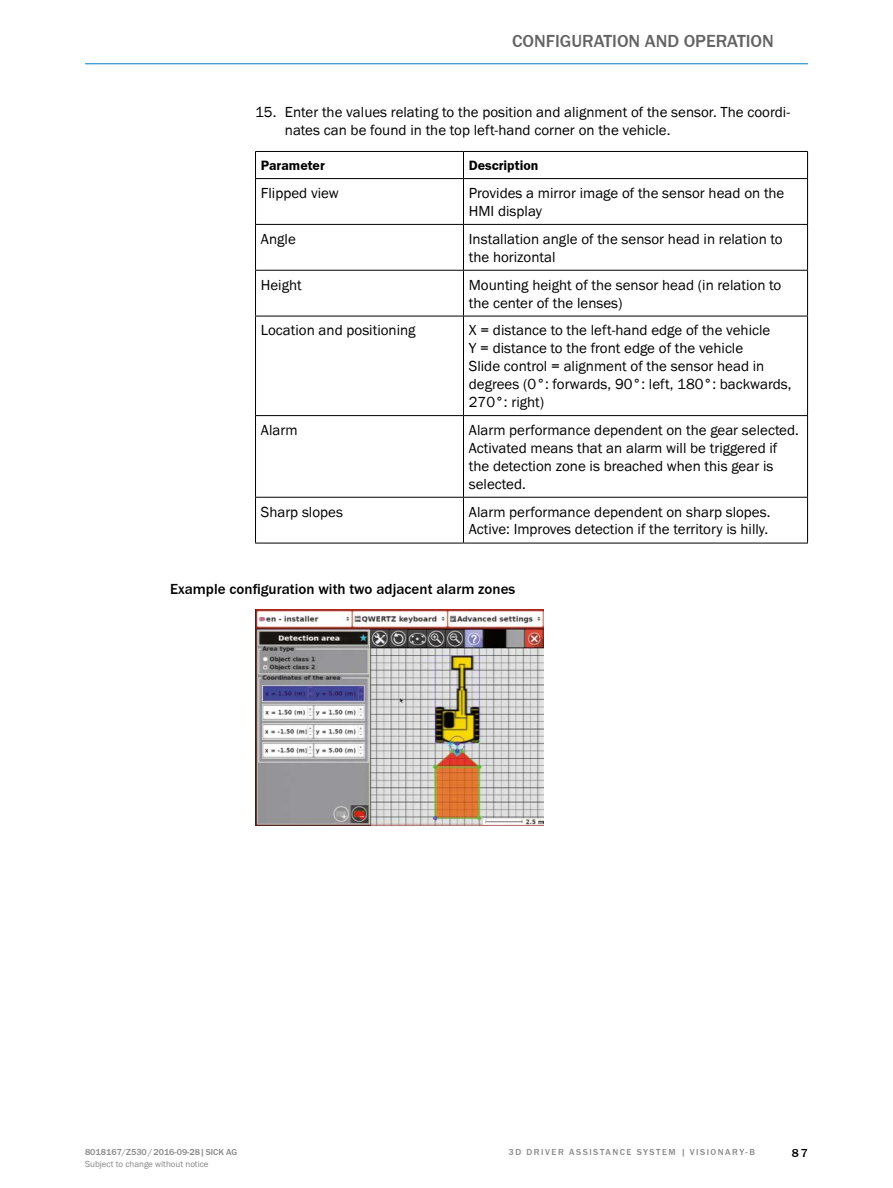
<style>
.page{position:relative;width:893px;height:1188px;background:#fff}
.page>*{position:absolute;margin:0;border:0;box-sizing:border-box;transform-origin:0 0}
.t1{font:500 18px "SICK Franklin";color:#646363}
.t2{font:15px/17.9px "SICK Franklin";color:#000}
.t3{font:500 15px "SICK Franklin";letter-spacing:.005em;color:#000}
.t4{font:700 13.8px "SICK Franklin";color:#000}
.t5{font:500 12px "SICK Franklin";color:#000}
.t6{font:500 9px "SICK Franklin";letter-spacing:.17em;color:#878787}
.t7{font:500 9px "SICK Franklin";color:#878787}
.t8{font:9px "SICK Franklin";color:#878787}
</style>
<div class="page">
<hr style="left:85px;top:63px;width:723px;height:1px;background:#007cc2">
<svg style="left:463px;top:152px;width:1px;height:26px"></svg>
<hr style="left:255px;top:179px;width:1px;height:45px;background:#000">
<hr style="left:255px;top:151px;width:208px;height:1px;background:#000">
<svg style="left:255px;top:152px;width:1px;height:26px"></svg>
<hr style="left:463px;top:151px;width:345px;height:1px;background:#000">
<svg style="left:807px;top:152px;width:1px;height:26px"></svg>
<hr style="left:255px;top:178px;width:208px;height:1px;background:#000">
<hr style="left:463px;top:178px;width:345px;height:1px;background:#000">
<hr style="left:463px;top:179px;width:1px;height:45px;background:#000">
<hr style="left:807px;top:179px;width:1px;height:45px;background:#000">
<hr style="left:255px;top:224px;width:208px;height:1px;background:#000">
<hr style="left:255px;top:225px;width:1px;height:45px;background:#000">
<hr style="left:463px;top:224px;width:345px;height:1px;background:#000">
<hr style="left:463px;top:225px;width:1px;height:45px;background:#000">
<hr style="left:807px;top:225px;width:1px;height:45px;background:#000">
<hr style="left:255px;top:270px;width:208px;height:1px;background:#000">
<hr style="left:255px;top:271px;width:1px;height:45px;background:#000">
<hr style="left:463px;top:270px;width:345px;height:1px;background:#000">
<hr style="left:463px;top:271px;width:1px;height:45px;background:#000">
<hr style="left:807px;top:271px;width:1px;height:45px;background:#000">
<hr style="left:255px;top:316px;width:208px;height:1px;background:#000">
<hr style="left:255px;top:316px;width:1px;height:99px;background:#000">
<hr style="left:463px;top:316px;width:345px;height:1px;background:#000">
<hr style="left:463px;top:316px;width:1px;height:99px;background:#000">
<hr style="left:807px;top:316px;width:1px;height:99px;background:#000">
<hr style="left:255px;top:415px;width:208px;height:1px;background:#000">
<hr style="left:255px;top:416px;width:1px;height:81px;background:#000">
<hr style="left:463px;top:415px;width:345px;height:1px;background:#000">
<hr style="left:463px;top:416px;width:1px;height:81px;background:#000">
<hr style="left:807px;top:416px;width:1px;height:81px;background:#000">
<hr style="left:255px;top:497px;width:208px;height:1px;background:#000">
<hr style="left:255px;top:498px;width:1px;height:45px;background:#000">
<hr style="left:255px;top:543px;width:208px;height:1px;background:#000">
<hr style="left:463px;top:497px;width:345px;height:1px;background:#000">
<hr style="left:463px;top:498px;width:1px;height:45px;background:#000">
<hr style="left:807px;top:498px;width:1px;height:45px;background:#000">
<hr style="left:463px;top:543px;width:345px;height:1px;background:#000">
<img style="left:255px;top:610px;width:288px;height:216px">
<p class="t1" style="left:512px;top:30px;width:263px">CONFIGURATION AND OPERATION</p>
<p class="t2" style="left:285px;top:104px;width:507px;text-indent:-30px">15. Enter the values relating to the position and alignment of the sensor. The coordi&shy;nates can be found in the top left-hand corner on the vehicle.</p>
<p class="t4" style="left:261px;top:157px;width:65px">Parameter</p>
<p class="t4" style="left:469px;top:157px;width:71px">Description</p>
<p class="t2" style="left:261px;top:184px;width:79px">Flipped view</p>
<p class="t2" style="left:469px;top:184px;width:317px">Provides a mirror image of the sensor head on the<br>HMI display</p>
<p class="t2" style="left:261px;top:230px;width:37px">Angle</p>
<p class="t2" style="left:469px;top:230px;width:315px">Installation angle of the sensor head in relation to the horizontal</p>
<p class="t2" style="left:261px;top:276px;width:42px">Height</p>
<p class="t2" style="left:469px;top:276px;width:314px">Mounting height of the sensor head (in relation to the center of the lenses)</p>
<p class="t2" style="left:261px;top:322px;width:156px">Location and positioning</p>
<p class="t2" style="left:469px;top:322px;width:324px">X = distance to the left-hand edge of the vehicle<br>Y = distance to the front edge of the vehicle<br>Slide control = alignment of the sensor head in degrees (0°: forwards, 90°: left, 180°: backwards, 270°: right)</p>
<p class="t2" style="left:261px;top:421px;width:38px">Alarm</p>
<p class="t2" style="left:469px;top:421px;width:332px">Alarm performance dependent on the gear selected.<br>Activated means that an alarm will be triggered if the detection zone is breached when this gear is selected.</p>
<p class="t2" style="left:261px;top:503px;width:84px">Sharp slopes</p>
<p class="t2" style="left:469px;top:503px;width:303px">Alarm performance dependent on sharp slopes.<br>Active: Improves detection if the territory is hilly.</p>
<p class="t3" style="left:170px;top:580px;width:347px">Example configuration with two adjacent alarm zones</p>
<p class="t7" style="left:85px;top:1146px;width:154px">8018167/Z530/2016-09-28|SICK AG</p>
<p class="t6" style="left:509px;top:1146px;width:248px">3D DRIVER ASSISTANCE SYSTEM | VISIONARY-B</p>
<p class="t8" style="left:85px;top:1159px;width:125px">Subject to change without notice</p>
<p class="t5" style="left:792px;top:1145px;width:18px">87</p>
</div>
